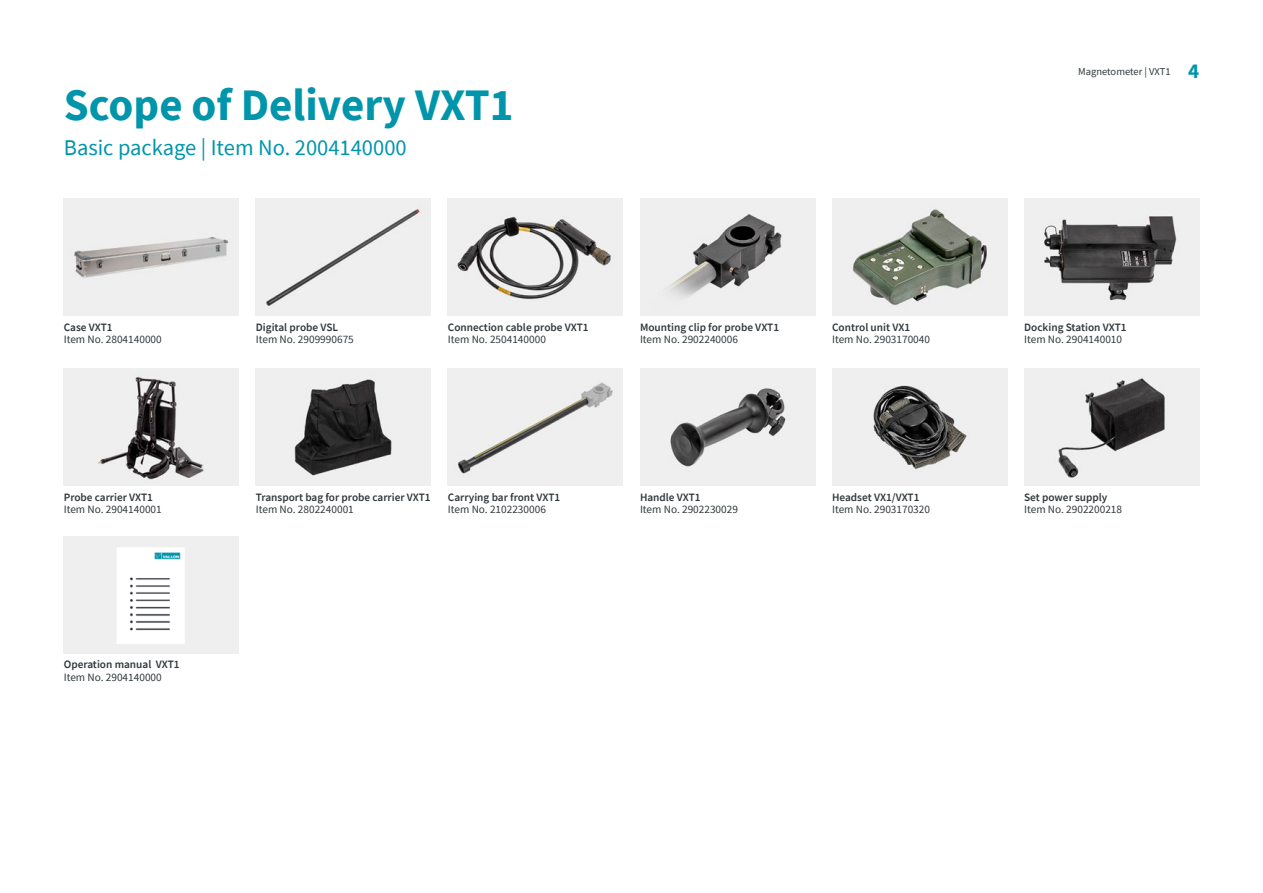
<style>
.page{position:relative;width:1263px;height:893px;background:#fff}
.page>*{position:absolute;margin:0;border:0;box-sizing:border-box;transform-origin:0 0}
.t1{font:700 45px "Source Sans Pro";color:#0095ab}
.t2{font:22.5px "Source Sans Pro";color:#0095ab}
.t3{font:700 21px "Source Sans Pro";color:#0095ab}
.t4{font:600 11.25px "Source Sans Pro";color:#30373a}
.t5{font:11.25px "Source Sans Pro";color:#30373a}
.t6{font:10.5px "Source Sans Pro";color:#30373a}
</style>
<div class="page">
<img style="left:64px;top:199px;width:175px;height:116px">
<img style="left:64px;top:369px;width:175px;height:116px">
<img style="left:448px;top:199px;width:175px;height:116px">
<img style="left:448px;top:369px;width:175px;height:116px">
<img style="left:640px;top:199px;width:175px;height:116px">
<img style="left:640px;top:369px;width:175px;height:116px">
<div style="left:256px;top:199px;width:175px;height:116px;background:#efefef"></div>
<img style="left:256px;top:369px;width:175px;height:116px">
<img style="left:1024px;top:369px;width:175px;height:116px">
<img style="left:832px;top:199px;width:175px;height:116px">
<img style="left:1024px;top:199px;width:175px;height:116px">
<img style="left:64px;top:537px;width:175px;height:117px">
<img style="left:832px;top:369px;width:175px;height:116px">
<p class="t6" style="left:1078px;top:65px;width:94px">Magnetometer | VXT1</p>
<h3 class="t3" style="left:1188px;top:56px;width:13px">4</h3>
<h1 class="t1" style="left:64px;top:74px;width:451px">Scope of Delivery VXT1</h1>
<h2 class="t2" style="left:64px;top:133px;width:344px">Basic package | Item No. 2004140000</h2>
<p class="t4" style="left:64px;top:319px;width:50px">Case VXT1</p>
<p class="t5" style="left:64px;top:332px;width:99px">Item No. 2804140000</p>
<p class="t4" style="left:256px;top:319px;width:84px">Digital probe VSL</p>
<p class="t5" style="left:256px;top:332px;width:99px">Item No. 2909990675</p>
<p class="t4" style="left:448px;top:319px;width:142px">Connection cable probe VXT1</p>
<p class="t5" style="left:448px;top:332px;width:99px">Item No. 2504140000</p>
<p class="t4" style="left:640px;top:319px;width:141px">Mounting clip for probe VXT1</p>
<p class="t5" style="left:640px;top:332px;width:99px">Item No. 2902240006</p>
<p class="t4" style="left:832px;top:319px;width:80px">Control unit VX1</p>
<p class="t5" style="left:832px;top:332px;width:99px">Item No. 2903170040</p>
<p class="t4" style="left:1024px;top:319px;width:104px">Docking Station VXT1</p>
<p class="t5" style="left:1024px;top:332px;width:99px">Item No. 2904140010</p>
<p class="t4" style="left:64px;top:489px;width:91px">Probe carrier VXT1</p>
<p class="t5" style="left:64px;top:502px;width:99px">Item No. 2904140001</p>
<p class="t4" style="left:256px;top:489px;width:176px">Transport bag for probe carrier VXT1</p>
<p class="t5" style="left:256px;top:502px;width:99px">Item No. 2802240001</p>
<p class="t4" style="left:448px;top:489px;width:114px">Carrying bar front VXT1</p>
<p class="t5" style="left:448px;top:502px;width:99px">Item No. 2102230006</p>
<p class="t4" style="left:640px;top:489px;width:62px">Handle VXT1</p>
<p class="t5" style="left:640px;top:502px;width:99px">Item No. 2902230029</p>
<p class="t4" style="left:832px;top:489px;width:89px">Headset VX1/VXT1</p>
<p class="t5" style="left:832px;top:502px;width:99px">Item No. 2903170320</p>
<p class="t4" style="left:1024px;top:489px;width:85px">Set power supply</p>
<p class="t5" style="left:1024px;top:502px;width:99px">Item No. 2902200218</p>
<p class="t4" style="left:64px;top:657px;width:117px">Operation manual VXT1</p>
<p class="t5" style="left:64px;top:670px;width:99px">Item No. 2904140000</p>
</div>
